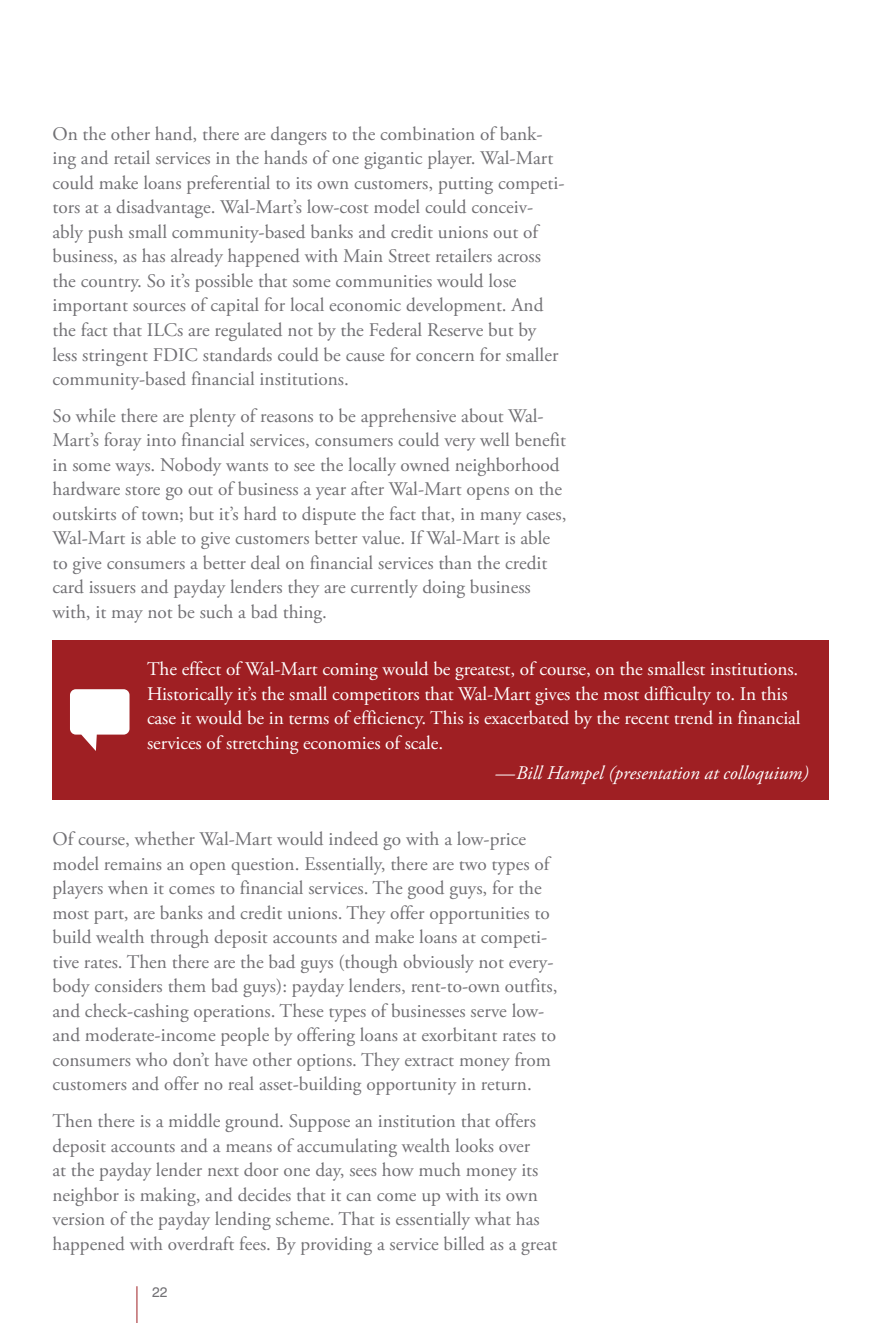
<style>
.page{position:relative;width:882px;height:1323px;background:#fff}
.page>*{position:absolute;margin:0;border:0;box-sizing:border-box;transform-origin:0 0}
.t1{font:19.25px/24.5px "Adobe Garamond Pro";color:#717074}
.t2{font:19.25px/24.5px "Adobe Garamond Pro";letter-spacing:-.005em;color:#fff}
.t3{font:italic 19.25px "Adobe Garamond Pro";color:#fff}
.t4{font:14px "Swiss 721 BT";color:#717074}
</style>
<div class="page">
<hr style="left:136px;top:1286px;width:1px;height:37px;background:#9f1f23">
<div style="left:52px;top:640px;width:778px;height:160px;background:#9f1f23"></div>
<svg style="left:70px;top:689px;width:60px;height:62px"></svg>
<p class="t1" style="left:52px;top:122px;width:514px">On the other hand, there are dangers to the combination of bank&shy;ing and retail services in the hands of one gigantic player. Wal-Mart could make loans preferential to its own customers, putting competi&shy;tors at a disadvantage. Wal-Mart’s low-cost model could conceiv&shy;ably push small community-based banks and credit unions out of business, as has already happened with Main Street retailers across the country. So it’s possible that some communities would lose important sources of capital for local economic development. And the fact that ILCs are regulated not by the Federal Reserve but by less stringent FDIC standards could be cause for concern for smaller community-based financial institutions.</p>
<p class="t1" style="left:52px;top:404px;width:516px">So while there are plenty of reasons to be apprehensive about Wal-Mart’s foray into financial services, consumers could very well benefit in some ways. Nobody wants to see the locally owned neighborhood hardware store go out of business a year after Wal-Mart opens on the outskirts of town; but it’s hard to dispute the fact that, in many cases, Wal-Mart is able to give customers better value. If Wal-Mart is able to give consumers a better deal on financial services than the credit card issuers and payday lenders they are currently doing business with, it may not be such a bad thing.</p>
<p class="t2" style="left:147px;top:658px;width:655px">The effect of Wal‑Mart coming would be greatest, of course, on the smallest institutions.<br>Historically it’s the small competitors that Wal‑Mart gives the most difficulty to. In this case it would be in terms of efficiency. This is exacerbated by the recent trend in financial services of stretching economies of scale.</p>
<p class="t3" style="left:496px;top:761px;width:314px">—Bill Hampel (presentation at colloquium)</p>
<p class="t1" style="left:52px;top:828px;width:507px">Of course, whether Wal-Mart would indeed go with a low-price model remains an open question. Essentially, there are two types of players when it comes to financial services. The good guys, for the most part, are banks and credit unions. They offer opportunities to build wealth through deposit accounts and make loans at competi&shy;tive rates. Then there are the bad guys (though obviously not every&shy;body considers them bad guys): payday lenders, rent-to-own outfits, and check-cashing operations. These types of businesses serve low&shy;and moderate-income people by offering loans at exorbitant rates to consumers who don’t have other options. They extract money from customers and offer no real asset-building opportunity in return.</p>
<p class="t1" style="left:52px;top:1109px;width:506px">Then there is a middle ground. Suppose an institution that offers deposit accounts and a means of accumulating wealth looks over<br>at the payday lender next door one day, sees how much money its neighbor is making, and decides that it can come up with its own version of the payday lending scheme. That is essentially what has happened with overdraft fees. By providing a service billed as a great</p>
<p class="t4" style="left:152px;top:1283px;width:17px">22</p>
</div>
